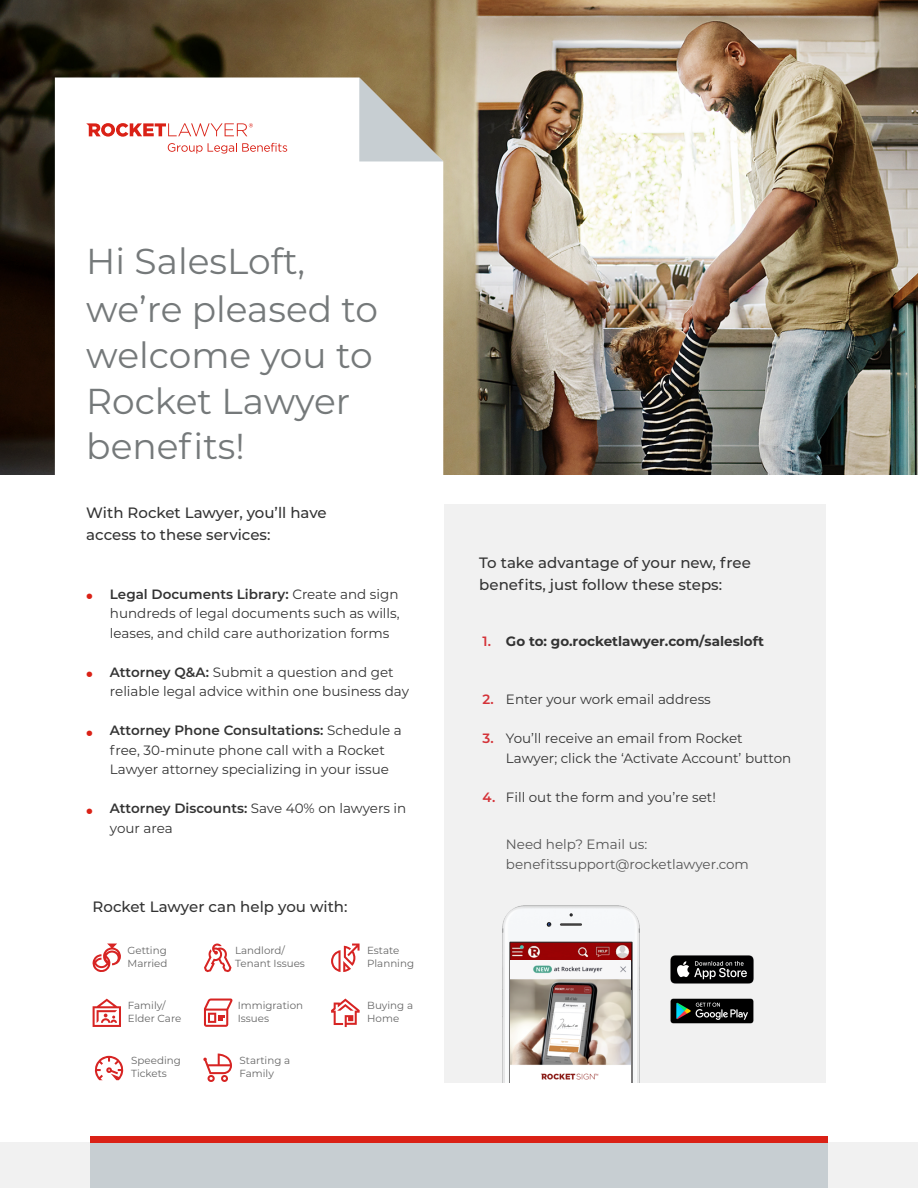
<style>
.page{position:relative;width:918px;height:1188px;background:#fff}
.page>*{position:absolute;margin:0;border:0;box-sizing:border-box;transform-origin:0 0}
.t1{font:36px/46.2px "Montserrat";color:#75797a}
.t2{font:900 16.5px "Montserrat";color:#da2116}
.t3{font:500 15px/21.6px "Montserrat";color:#333}
.t4{font:13.5px/19.5px "Montserrat";color:#333}
.t5{font:13.5px/19.5px "Montserrat";color:#555}
.t6{font:700 13.5px "Montserrat";color:#333}
.t7{font:600 13.5px "Montserrat";color:#d43238}
.t8{font:10.35px/12.9px "Montserrat";color:#666}
.s1{font-weight:600}
</style>
<div class="page">
<div style="left:444px;top:504px;width:382px;height:579px;background:#f1f1f1"></div>
<div style="left:0;top:1142px;width:918px;height:46px;background:#f1f1f1"></div>
<img style="left:0;top:0;width:918px;height:475px">
<svg style="left:55px;top:78px;width:388px;height:397px"></svg>
<svg style="left:359px;top:78px;width:84px;height:83px;background:#aea591"></svg>
<img style="left:670px;top:956px;width:84px;height:27px">
<img style="left:670px;top:998px;width:84px;height:26px">
<img style="left:503px;top:906px;width:136px;height:177px">
<img style="left:511px;top:961px;width:120px;height:122px">
<div style="left:90px;top:1139px;width:738px;height:49px;background:#c7ced2"></div>
<div style="left:90px;top:1136px;width:738px;height:6px;background:#da2116"></div>
<svg style="left:203px;top:1054px;width:29px;height:28px"></svg>
<svg style="left:95px;top:1056px;width:28px;height:24px"></svg>
<svg style="left:204px;top:943px;width:28px;height:29px"></svg>
<svg style="left:92px;top:944px;width:29px;height:28px"></svg>
<svg style="left:331px;top:944px;width:29px;height:28px"></svg>
<svg style="left:204px;top:999px;width:28px;height:28px"></svg>
<svg style="left:331px;top:999px;width:29px;height:28px"></svg>
<svg style="left:93px;top:999px;width:28px;height:28px"></svg>
<svg style="left:168px;top:143px;width:119px;height:11px"></svg>
<svg style="left:86px;top:123px;width:167px;height:14px"></svg>
<h1 class="t1" style="left:86px;top:237px;width:293px">Hi SalesLoft, we’re pleased to welcome you to<br>Rocket Lawyer benefits!</h1>
<p class="t3" style="left:86px;top:502px;width:242px">With Rocket Lawyer, you’ll have access to these services:</p>
<p class="t2" style="left:86px;top:583px;width:8px">•</p>
<p class="t2" style="left:86px;top:661px;width:8px">•</p>
<p class="t2" style="left:86px;top:719px;width:8px">•</p>
<p class="t2" style="left:86px;top:797px;width:8px">•</p>
<p class="t4" style="left:110px;top:584px;width:291px;text-align:justify"><span class="s1">Legal Documents Library:</span> Create and sign hundreds of legal documents such as wills, leases, and child care authorization forms</p>
<p class="t4" style="left:110px;top:662px;width:301px"><span class="s1">Attorney Q&amp;A:</span> Submit a question and get reliable legal advice within one business day</p>
<p class="t4" style="left:110px;top:720px;width:293px"><span class="s1">Attorney Phone Consultations:</span> Schedule a free, 30-minute phone call with a Rocket<br>Lawyer attorney specializing in your issue</p>
<p class="t4" style="left:110px;top:798px;width:298px"><span class="s1">Attorney Discounts:</span> Save 40% on lawyers in your area</p>
<p class="t3" style="left:93px;top:895px;width:256px">Rocket Lawyer can help you with:</p>
<p class="t8" style="left:235px;top:944px;width:71px">Landlord/<br>Tenant Issues</p>
<p class="t8" style="left:128px;top:944px;width:42px">Getting<br>Married</p>
<p class="t8" style="left:367px;top:944px;width:49px">Estate<br>Planning</p>
<p class="t8" style="left:238px;top:999px;width:67px">Immigration<br>Issues</p>
<p class="t8" style="left:367px;top:999px;width:47px">Buying a<br>Home</p>
<p class="t8" style="left:128px;top:999px;width:55px">Family/<br>Elder Care</p>
<p class="t8" style="left:131px;top:1054px;width:51px">Speeding<br>Tickets</p>
<p class="t8" style="left:240px;top:1054px;width:52px">Starting a<br>Family</p>
<p class="t3" style="left:479px;top:551px;width:273px">To take advantage of your new, free benefits, just follow these steps:</p>
<p class="t7" style="left:483px;top:631px;width:10px">1.</p>
<p class="t6" style="left:506px;top:631px;width:259px">Go to: go.rocketlawyer.com/salesloft</p>
<p class="t7" style="left:483px;top:690px;width:13px">2.</p>
<p class="t7" style="left:483px;top:729px;width:13px">3.</p>
<p class="t7" style="left:483px;top:787px;width:14px">4.</p>
<p class="t4" style="left:506px;top:689px;width:206px">Enter your work email address</p>
<p class="t4" style="left:506px;top:728px;width:287px">You’ll receive an email from Rocket<br>Lawyer; click the ‘Activate Account’ button</p>
<p class="t4" style="left:506px;top:787px;width:211px">Fill out the form and you’re set!</p>
<p class="t5" style="left:506px;top:834px;width:244px">Need help? Email us: benefitssupport@rocketlawyer.com</p>
</div>
